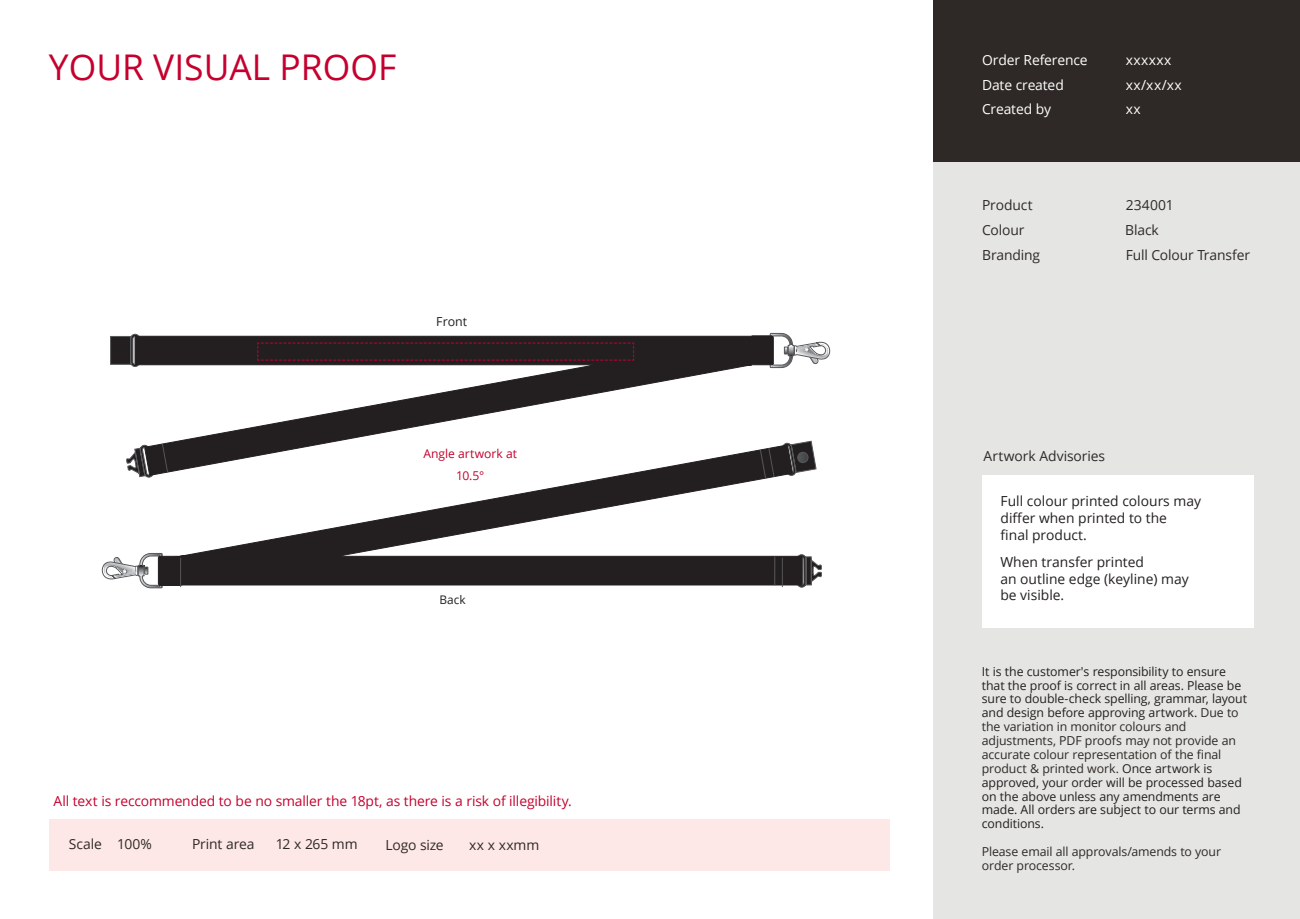
<style>
.page{position:relative;width:1300px;height:919px;background:#fff}
.page>*{position:absolute;margin:0;border:0;box-sizing:border-box;transform-origin:0 0}
.t1{font:35.4px "Open Sans";color:#c5002e}
.t2{font:13.85px/16.6px "Open Sans";color:#231f20}
.t3{font:13.85px/24.6px "Open Sans";letter-spacing:-.01em;color:#2e2926}
.t4{font:13.85px "Open Sans";letter-spacing:-.01em;color:#c5002e}
.t5{font:13.85px/24.6px "Open Sans";letter-spacing:-.01em;color:#fff}
.t6{font:13.85px/24.6px "Open Sans";letter-spacing:.03em;color:#fff}
.t7{font:12.4px "Open Sans";color:#231f20}
.t8{font:12.3px/13.8px "Open Sans";letter-spacing:-.01em;color:#231f20}
.t9{font:12.3px/13.8px "Open Sans";letter-spacing:-.01em;color:#2e2926}
.t10{font:12.15px/21.6px "Open Sans";letter-spacing:-.005em;color:#c5002e;text-align:center}
.t11{font:11.85px "Open Sans";color:#231f20}
.s1{color:#2e2926}
</style>
<div class="page">
<div style="left:49px;top:819px;width:840px;height:51px;background:#fde8e7"></div>
<div style="left:933px;top:0;width:366px;height:162px;background:#2e2926"></div>
<div style="left:933px;top:162px;width:366px;height:757px;background:#e5e5e3"></div>
<div style="left:981px;top:475px;width:272px;height:152px;background:#fff"></div>
<svg style="left:769px;top:333px;width:60px;height:32px"></svg>
<svg style="left:126px;top:453px;width:8px;height:18px"></svg>
<svg style="left:110px;top:334px;width:28px;height:33px"></svg>
<svg style="left:134px;top:335px;width:659px;height:139px"></svg>
<svg style="left:102px;top:557px;width:60px;height:31px"></svg>
<svg style="left:138px;top:444px;width:644px;height:142px"></svg>
<svg style="left:180px;top:558px;width:1px;height:28px"></svg>
<svg style="left:782px;top:441px;width:39px;height:147px"></svg>
<svg style="left:774px;top:556px;width:1px;height:29px"></svg>
<svg style="left:759px;top:448px;width:15px;height:31px"></svg>
<svg style="left:257px;top:342px;width:377px;height:19px;background:#2e1c20"></svg>
<h1 class="t1" style="left:49px;top:43px;width:349px">YOUR VISUAL PROOF</h1>
<p class="t7" style="left:436px;top:313px;width:32px">Front</p>
<p class="t10" style="left:423px;top:442px;width:95px">Angle artwork at<br>10.5°</p>
<p class="t11" style="left:439px;top:591px;width:28px">Back</p>
<p class="t4" style="left:53px;top:791px;width:519px">All text is reccommended to be no smaller the 18pt, as there is a risk of illegibility.</p>
<p class="t3" style="left:69px;top:831px;width:84px">Scale 100%</p>
<p class="t3" style="left:192px;top:831px;width:64px">Print area</p>
<p class="t3" style="left:276px;top:831px;width:83px">12 x 265 mm</p>
<p class="t3" style="left:385px;top:832px;width:60px">Logo size</p>
<p class="t3" style="left:469px;top:832px;width:71px">xx x xxmm</p>
<p class="t5" style="left:981px;top:47px;width:107px">Order Reference<br>Date created<br>Created by</p>
<p class="t6" style="left:1125px;top:47px;width:58px">xxxxxx xx/xx/xx xx</p>
<p class="t3" style="left:981px;top:193px;width:59px">Product<br>Colour<br>Branding</p>
<p class="t3" style="left:1125px;top:193px;width:49px">234001</p>
<p class="t3" style="left:1124px;top:217px;width:35px">Black</p>
<p class="t3" style="left:1125px;top:242px;width:126px">Full Colour Transfer</p>
<p class="t3" style="left:983px;top:443px;width:123px">Artwork Advisories</p>
<p class="t2" style="left:1000px;top:492px;width:202px">Full colour printed colours may differ when printed to the<br>final product.</p>
<p class="t2" style="left:1000px;top:553px;width:190px">When transfer printed<br>an outline edge (keyline) may be visible.</p>
<p class="t8" style="left:981px;top:664px;width:267px">It is the customer's responsibility to ensure that the proof is correct in all areas. Please be sure to double-check spelling, grammar, layout and design before approving artwork. <span class="s1">Due to the variation in monitor colours and adjustments, PDF proofs may not provide an accurate colour representation of the final product &amp; printed work.</span> Once artwork is approved, your order will be processed based on the above unless any amendments are made. All orders are subject to our terms and conditions.</p>
<p class="t9" style="left:981px;top:844px;width:241px">Please email all approvals/amends to your order processor.</p>
</div>
